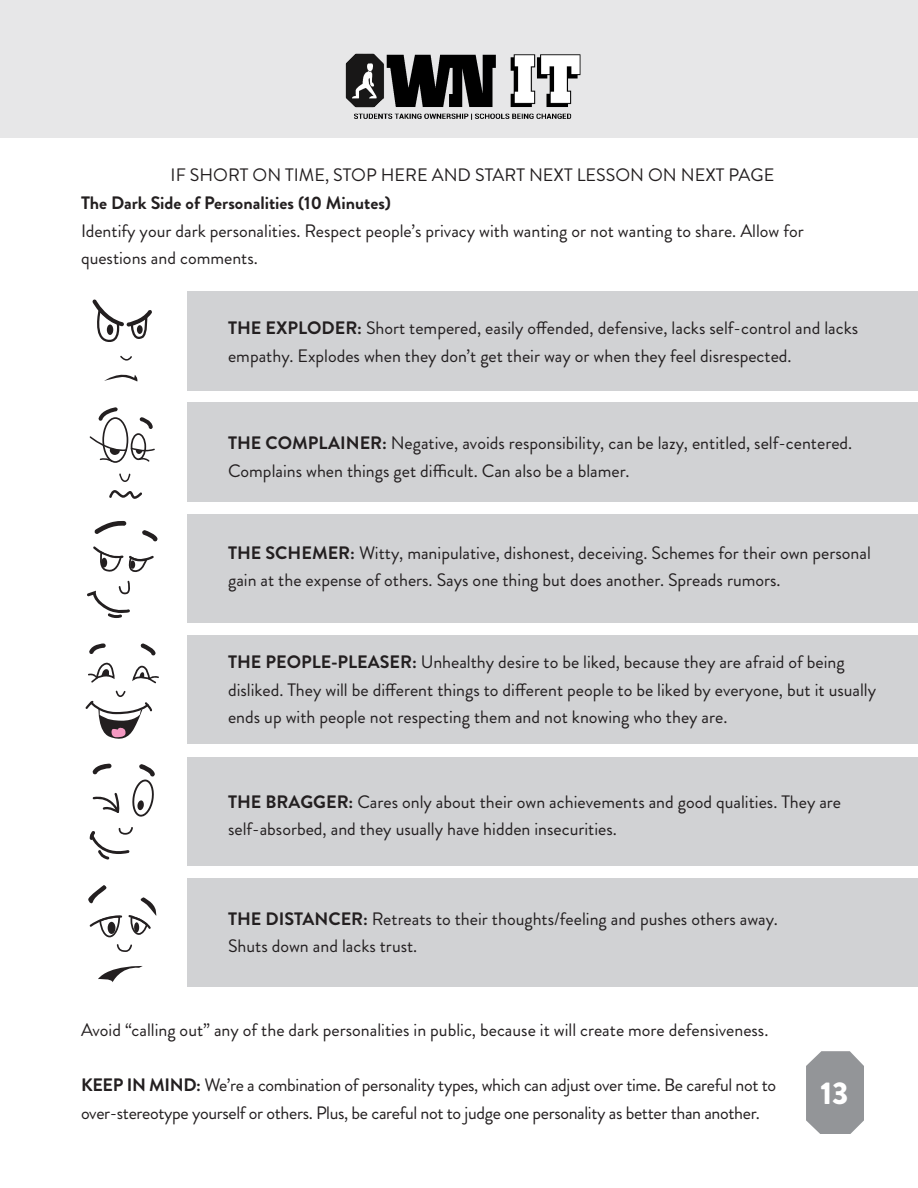
<style>
.page{position:relative;width:918px;height:1188px;background:#fff}
.page>*{position:absolute;margin:0;border:0;box-sizing:border-box;transform-origin:0 0}
.t1{font:900 31.5px "Brandon Grotesque";color:#fff}
.Body{font:18px/27.6px "Brandon Grotesque";color:#231f20}
.Body-2{font:18px/27.6px "Brandon Grotesque";letter-spacing:-.02em;color:#231f20}
.sub_head__body_bold{font:700 18px "Brandon Grotesque";color:#231f20}
.s1{font-weight:700}
</style>
<div class="page">
<div style="left:0;top:0;width:918px;height:138px;background:#e7e7e8"></div>
<img style="left:345px;top:53px;width:236px;height:67px">
<svg style="left:806px;top:1051px;width:58px;height:83px"></svg>
<div style="left:188px;top:292px;width:730px;height:99px;background:#d1d2d4"></div>
<div style="left:188px;top:403px;width:730px;height:99px;background:#d1d2d4"></div>
<div style="left:188px;top:514px;width:730px;height:108px;background:#d1d2d4"></div>
<div style="left:188px;top:635px;width:730px;height:109px;background:#d1d2d4"></div>
<div style="left:188px;top:757px;width:730px;height:108px;background:#d1d2d4"></div>
<div style="left:188px;top:878px;width:730px;height:109px;background:#d1d2d4"></div>
<svg style="left:120px;top:356px;width:12px;height:5px"></svg>
<svg style="left:104px;top:374px;width:34px;height:8px"></svg>
<svg style="left:92px;top:299px;width:60px;height:43px"></svg>
<svg style="left:98px;top:407px;width:20px;height:14px"></svg>
<svg style="left:140px;top:417px;width:13px;height:12px"></svg>
<svg style="left:119px;top:473px;width:11px;height:9px"></svg>
<svg style="left:109px;top:490px;width:33px;height:9px"></svg>
<div style="left:102px;top:417px;width:26px;height:46px;border:2px solid #231f20;border-radius:50%"></div>
<div style="left:131px;top:433px;width:15px;height:27px;border:2px solid #231f20;border-radius:50%"></div>
<svg style="left:90px;top:436px;width:65px;height:27px"></svg>
<svg style="left:87px;top:581px;width:43px;height:37px"></svg>
<svg style="left:93px;top:521px;width:65px;height:51px"></svg>
<svg style="left:85px;top:691px;width:67px;height:48px"></svg>
<svg style="left:140px;top:643px;width:16px;height:12px"></svg>
<svg style="left:132px;top:665px;width:27px;height:18px"></svg>
<svg style="left:89px;top:643px;width:17px;height:11px"></svg>
<svg style="left:88px;top:662px;width:27px;height:21px"></svg>
<svg style="left:90px;top:827px;width:43px;height:33px"></svg>
<svg style="left:92px;top:764px;width:20px;height:10px"></svg>
<svg style="left:93px;top:793px;width:27px;height:20px"></svg>
<svg style="left:132px;top:764px;width:23px;height:52px"></svg>
<svg style="left:117px;top:944px;width:15px;height:8px"></svg>
<svg style="left:90px;top:915px;width:32px;height:23px"></svg>
<svg style="left:88px;top:885px;width:19px;height:19px"></svg>
<svg style="left:128px;top:897px;width:28px;height:38px"></svg>
<svg style="left:98px;top:966px;width:45px;height:16px"></svg>
<p class="Body" style="left:171px;top:162px;width:605px">IF SHORT ON TIME, STOP HERE AND START NEXT LESSON ON NEXT PAGE</p>
<p class="sub_head__body_bold" style="left:81px;top:190px;width:312px">The Dark Side of Personalities (10 Minutes)</p>
<p class="Body" style="left:81px;top:217px;width:724px">Identify your dark personalities. Respect people’s privacy with wanting or not wanting to share. Allow for questions and comments.</p>
<p class="Body" style="left:228px;top:315px;width:632px"><span class="s1">THE EXPLODER:</span> Short tempered, easily offended, defensive, lacks self-control and lacks empathy. Explodes when they don’t get their way or when they feel disrespected.</p>
<p class="Body" style="left:228px;top:429px;width:626px"><span class="s1">THE COMPLAINER:</span> Negative, avoids responsibility, can be lazy, entitled, self-centered.<br>Complains when things get difficult. Can also be a blamer.</p>
<p class="Body" style="left:228px;top:539px;width:644px"><span class="s1">THE SCHEMER:</span> Witty, manipulative, dishonest, deceiving. Schemes for their own personal gain at the expense of others. Says one thing but does another. Spreads rumors.</p>
<p class="Body" style="left:228px;top:648px;width:650px"><span class="s1">THE PEOPLE-PLEASER:</span> Unhealthy desire to be liked, because they are afraid of being disliked. They will be different things to different people to be liked by everyone, but it usually ends up with people not respecting them and not knowing who they are.</p>
<p class="Body" style="left:228px;top:788px;width:615px"><span class="s1">THE BRAGGER:</span> Cares only about their own achievements and good qualities. They are self-absorbed, and they usually have hidden insecurities.</p>
<p class="Body" style="left:228px;top:905px;width:551px"><span class="s1">THE DISTANCER:</span> Retreats to their thoughts/feeling and pushes others away.</p>
<p class="Body" style="left:228px;top:933px;width:191px">Shuts down and lacks trust.</p>
<p class="Body" style="left:81px;top:1016px;width:689px">Avoid “calling out” any of the dark personalities in public, because it will create more defensiveness.</p>
<p class="Body-2" style="left:81px;top:1071px;width:697px"><span class="s1">KEEP IN MIND:</span> We’re a combination of personality types, which can adjust over time. Be careful not to over-stereotype yourself or others. Plus, be careful not to judge one personality as better than another.</p>
<h1 class="t1" style="left:821px;top:1070px;width:30px">13</h1>
</div>
